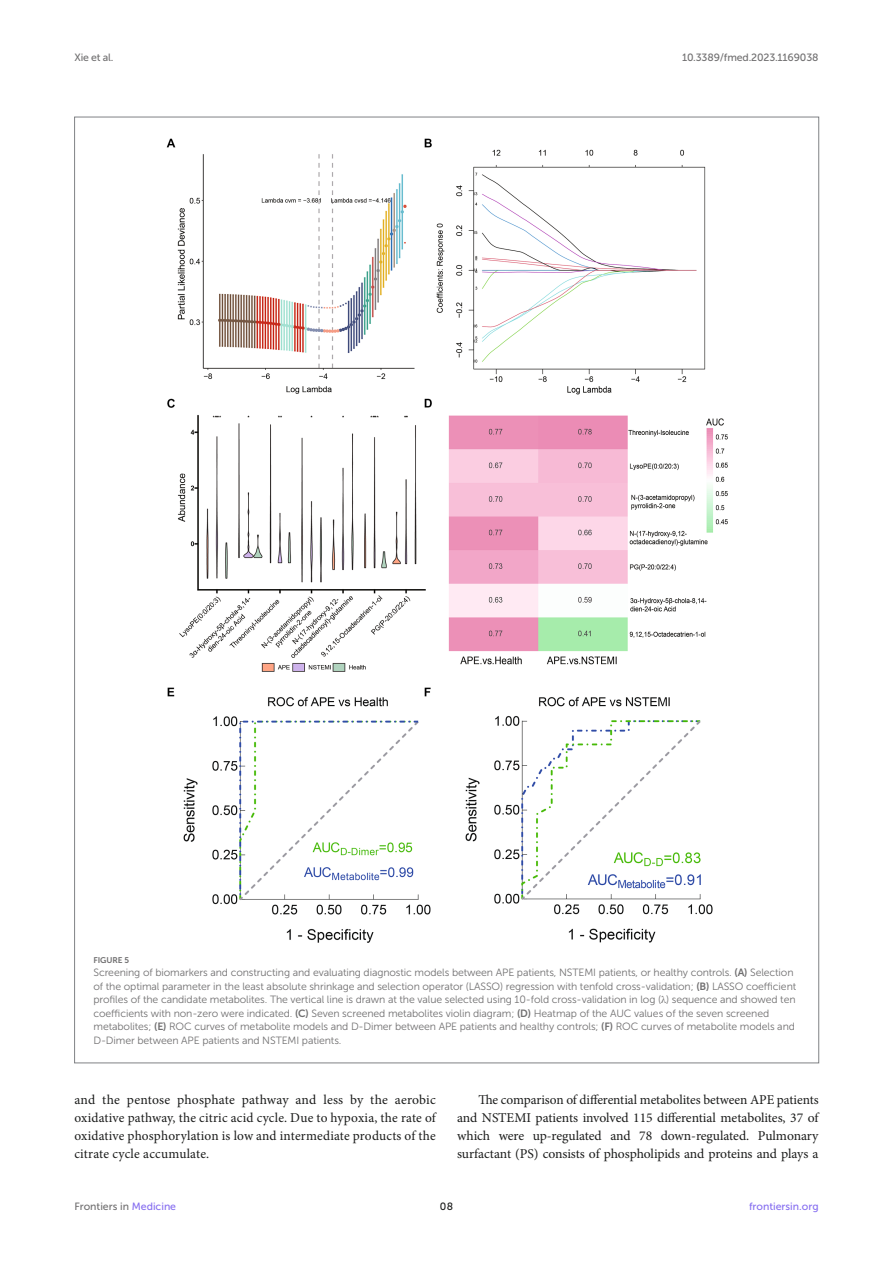
<style>
.page{position:relative;width:893px;height:1263px;background:#fff}
.page>*{position:absolute;margin:0;border:0;box-sizing:border-box;transform-origin:0 0}
.TEXT{font:13.5px/18px "Minion Pro";letter-spacing:-.005em;color:#1b1c1b;text-align:justify}
.FIG_LEG{font:10.5px/13.5px "Museo Sans 300";letter-spacing:-.01em;color:#706f70}
.t1{font:10.5px "Museo Sans 500";letter-spacing:-.015em;color:#706f70}
.t2{font:10.5px "Museo Sans 500";color:#856df0}
.t3{font:10.5px "Museo Sans 500";color:#1b1c1b}
.FIG_HD{font:8.25px "Museo Sans 700";letter-spacing:-.01em;color:#706f70}
.s1{font-family:"Museo Sans 700"}
.s2{font-family:"STIX General"}
.s3{color:#856df0}
</style>
<div class="page">
<img style="left:166px;top:138px;width:562px;height:805px">
<p class="t1" style="left:74px;top:51px;width:41px">Xie et al.</p>
<p class="t1" style="left:682px;top:51px;width:138px">10.3389/fmed.2023.1169038</p>
<p class="FIG_HD" style="left:94px;top:955px;width:37px">FIGURE 5</p>
<p class="FIG_LEG" style="left:94px;top:966px;width:704px">Screening of biomarkers and constructing and evaluating diagnostic models between APE patients, NSTEMI patients, or healthy controls. <span class="s1">(A)</span> Selection of the optimal parameter in the least absolute shrinkage and selection operator (LASSO) regression with tenfold cross-validation; <span class="s1">(B)</span> LASSO coefficient profiles of the candidate metabolites. The vertical line is drawn at the value selected using 10-fold cross-validation in log (<span class="s2">λ</span>) sequence and showed ten coefficients with non-zero were indicated. <span class="s1">(C)</span> Seven screened metabolites violin diagram; <span class="s1">(D)</span> Heatmap of the AUC values of the seven screened metabolites; <span class="s1">(E)</span> ROC curves of metabolite models and D-Dimer between APE patients and healthy controls; <span class="s1">(F)</span> ROC curves of metabolite models and D-Dimer between APE patients and NSTEMI patients.</p>
<p class="TEXT" style="left:74px;top:1091px;width:363px">and the pentose phosphate pathway and less by the aerobic oxidative pathway, the citric acid cycle. Due to hypoxia, the rate of oxidative phosphorylation is low and intermediate products of the citrate cycle accumulate.</p>
<p class="TEXT" style="left:457px;top:1091px;width:363px;text-indent:21px">The comparison of differential metabolites between APE patients and NSTEMI patients involved 115 differential metabolites, 37 of which were up-regulated and 78 down-regulated. Pulmonary surfactant (PS) consists of phospholipids and proteins and plays a</p>
<p class="t1" style="left:74px;top:1200px;width:103px">Frontiers in <span class="s3">Medicine</span></p>
<p class="t3" style="left:440px;top:1200px;width:15px">08</p>
<p class="t2" style="left:749px;top:1200px;width:71px">frontiersin.org</p>
</div>
